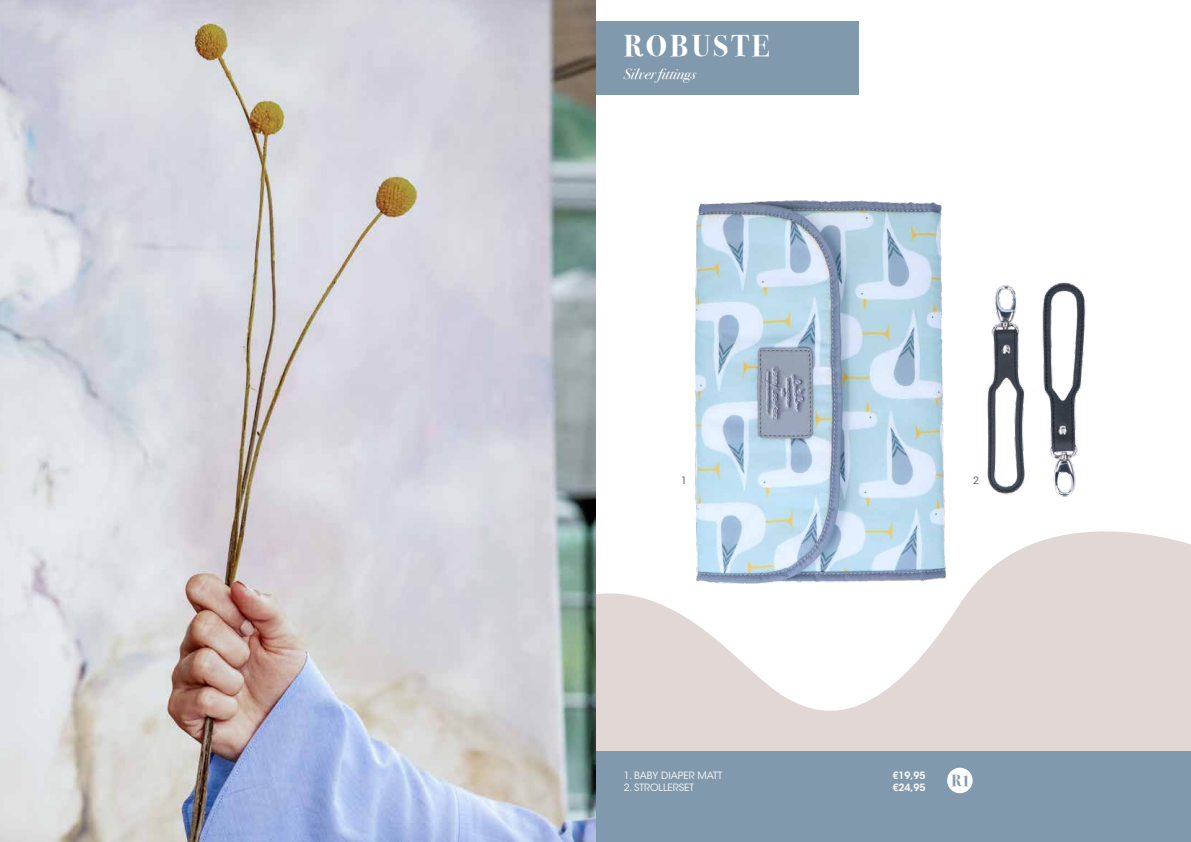
<style>
.page{position:relative;width:1191px;height:842px;background:#fff}
.page>*{position:absolute;margin:0;border:0;box-sizing:border-box;transform-origin:0 0}
.t1{font:700 30px "Bodoni Svty Two ITCTT";letter-spacing:.1em;color:#fff}
.t2{font:700 16px "Bodoni Svty Two ITCTT";color:#8199ad}
.t3{font:italic 15px "Bodoni Svty Two ITCTT";color:#fff}
.t4{font:10px "ITC Avant Garde Std";color:#f9faf7}
.t5{font:600 10px/12px "ITC Avant Garde Std";color:#f9faf7}
.t6{font:10px "ITC Avant Garde Std";color:#52565f}
</style>
<div class="page">
<div style="left:595px;top:619px;width:596px;height:132px;background:#e1d7d4"></div>
<div style="left:595px;top:751px;width:596px;height:91px;background:#8199ad"></div>
<div style="left:947px;top:768px;width:25px;height:25px;background:#fff;border-radius:50%"></div>
<div style="left:595px;top:21px;width:264px;height:74px;background:#8199ad"></div>
<img style="left:595px;top:81px;width:521px;height:597px">
<img style="left:801px;top:154px;width:390px;height:465px">
<img style="left:0;top:0;width:595px;height:842px">
<h1 class="t1" style="left:624px;top:21px;width:147px">ROBUSTE</h1>
<h3 class="t3" style="left:624px;top:61px;width:74px">Silver fittings</h3>
<p class="t6" style="left:681px;top:474px;width:7px">1</p>
<p class="t6" style="left:973px;top:474px;width:7px">2</p>
<p class="t4" style="left:624px;top:769px;width:100px">1. BABY DIAPER MATT</p>
<p class="t4" style="left:624px;top:781px;width:72px">2. STROLLERSET</p>
<p class="t5" style="left:893px;top:769px;width:34px">€19,95 €24,95</p>
<h2 class="t2" style="left:951px;top:767px;width:21px">R1</h2>
</div>
